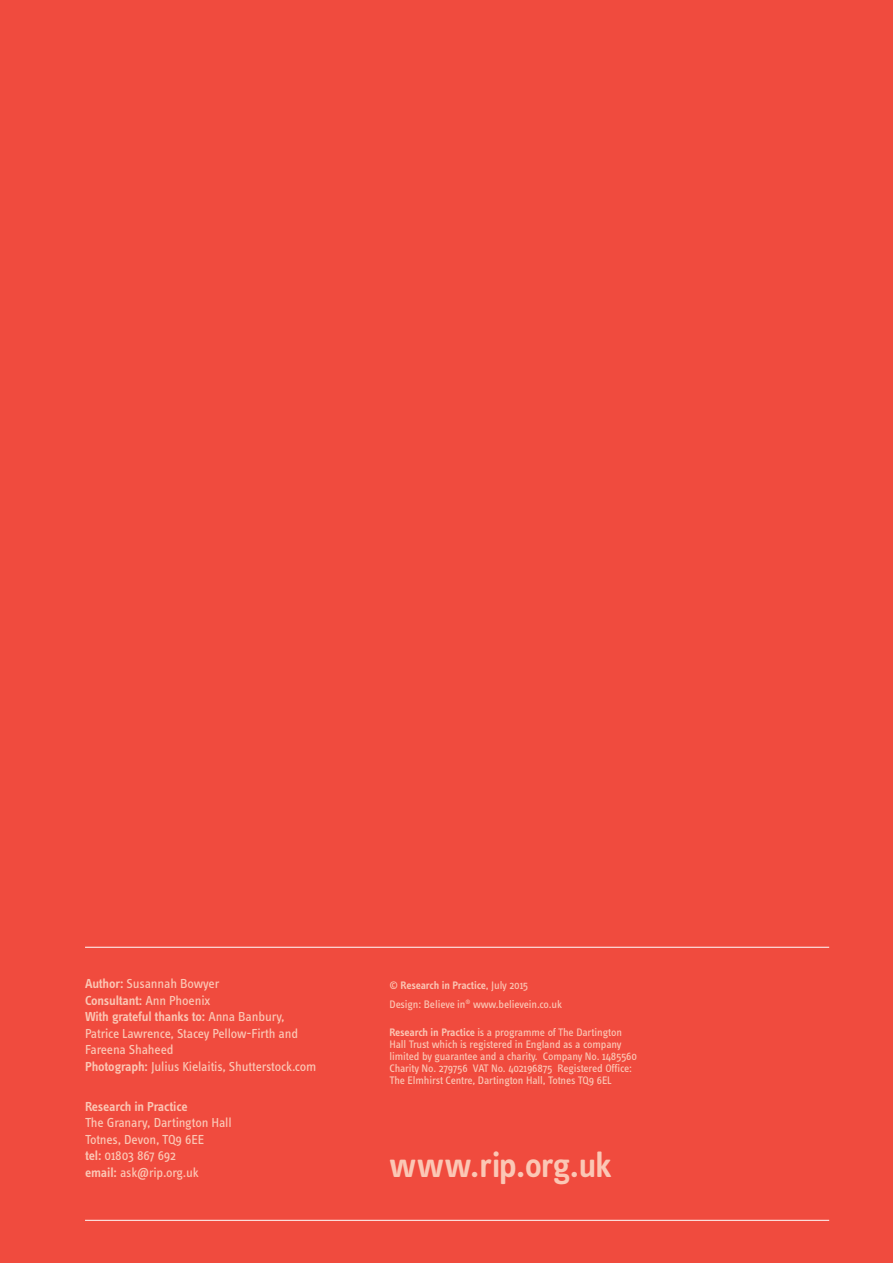
<style>
.page{position:relative;width:893px;height:1263px;background:#f04b3e}
.page>*{position:absolute;margin:0;border:0;box-sizing:border-box;transform-origin:0 0}
.t1{font:600 36px "Info Text Pro";letter-spacing:-.03em;color:#fbc7b5}
.t2{font:13.5px/16.5px "Info Text Pro";letter-spacing:-.01em;color:#fbc7b5}
.t3{font:600 13.5px "Info Text Pro";letter-spacing:-.02em;color:#fbc7b5}
.t4{font:11.25px/12px "Info Text Pro";letter-spacing:-.01em;color:#fbc7b5}
.s1{font-weight:600}
</style>
<div class="page">
<hr style="left:85px;top:1220px;width:744px;height:1px;background:#fff">
<hr style="left:85px;top:947px;width:744px;height:1px;background:#fff">
<p class="t2" style="left:85px;top:975px;width:233px"><span class="s1">Author:</span> Susannah Bowyer<br><span class="s1">Consultant:</span> Ann Phoenix<br><span class="s1">With grateful thanks to:</span> Anna Banbury, Patrice Lawrence, Stacey Pellow-Firth and Fareena Shaheed<br><span class="s1">Photograph:</span> Julius Kielaitis, Shutterstock.com</p>
<p class="t3" style="left:85px;top:1098px;width:104px">Research in Practice</p>
<p class="t2" style="left:85px;top:1114px;width:148px">The Granary, Dartington Hall<br>Totnes, Devon, TQ9 6EE<br><span class="s1">tel:</span> 01803 867 692<br><span class="s1">email:</span> ask@rip.org.uk</p>
<p class="t4" style="left:389px;top:975px;width:174px;line-height:19.5px">© <span class="s1">Research in Practice</span>, July 2015<br>Design: Believe in<sup>®</sup> www.believein.co.uk</p>
<p class="t4" style="left:389px;top:1026px;width:249px"><span class="s1">Research in Practice</span> is a programme of The Dartington Hall Trust which is registered in England as a company limited by guarantee and a charity. Company No. 1485560<br>Charity No. 279756 VAT No. 402196875 Registered Office:<br>The Elmhirst Centre, Dartington Hall, Totnes TQ9 6EL</p>
<h1 class="t1" style="left:389px;top:1143px;width:224px">www.rip.org.uk</h1>
</div>
